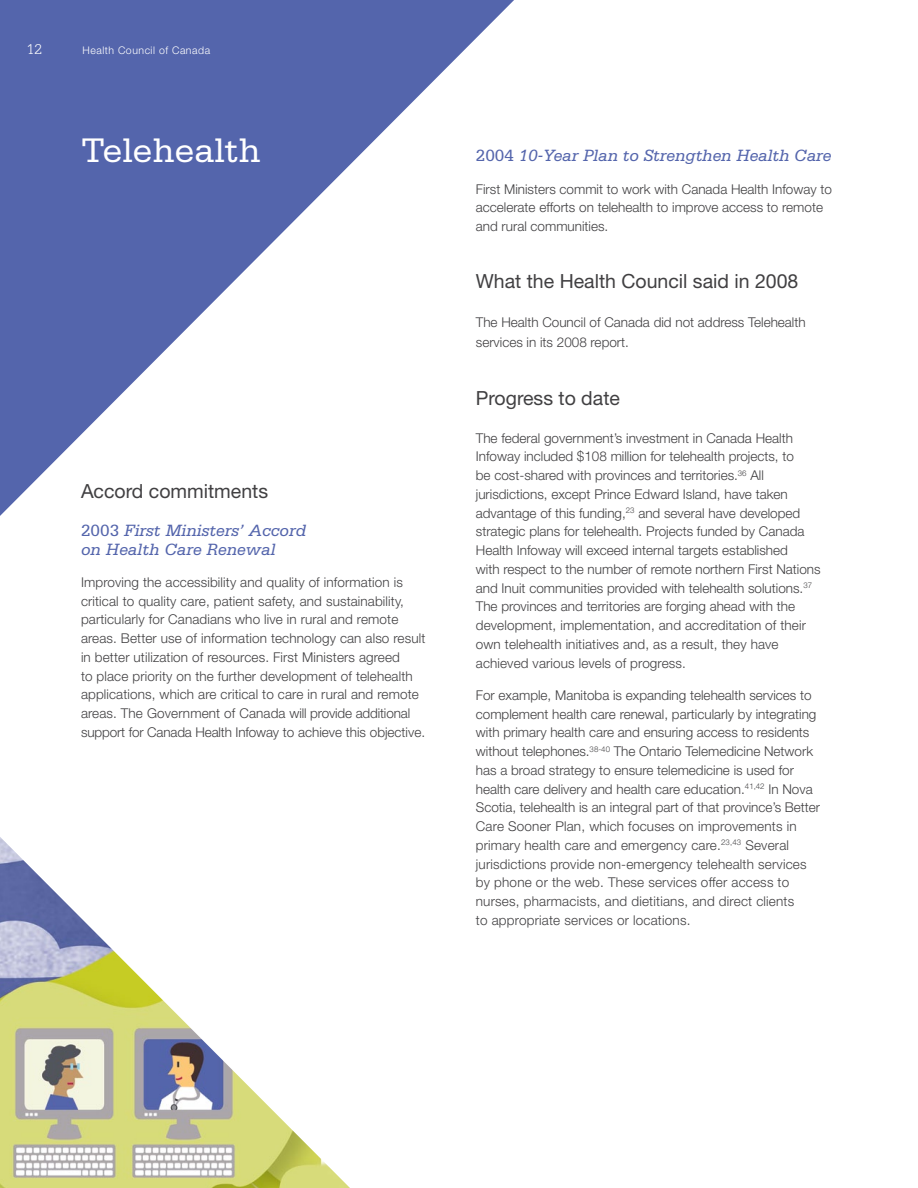
<style>
.page{position:relative;width:918px;height:1188px;background:#fff}
.page>*{position:absolute;margin:0;border:0;box-sizing:border-box;transform-origin:0 0}
.H1_Heading{font:36px "Serifa";color:#fff}
.H2_Headline{font:19.5px "Helvetica Neue";color:#414042}
.H3_Heading{font:italic 17.25px/18.8px "Serifa";color:#5465ac}
.t1{font:300 15px "Serifa";color:#fff}
.Body_copy{font:300 13.5px/18.8px "Helvetica Neue";color:#414042}
.H2_Headline-2{font:300 13.5px/19.5px "Helvetica Neue";color:#414042}
.t2{font:300 10.5px "Helvetica Neue";letter-spacing:.05em;color:#fff}
.s1{font-style:normal}
</style>
<div class="page">
<svg style="left:0;top:0;width:514px;height:516px;fill:#5969ae"></svg>
<img style="left:0;top:837px;width:350px;height:351px">
<p class="t1" style="left:27px;top:41px;width:16px">12</p>
<p class="t2" style="left:82px;top:44px;width:129px">Health Council of Canada</p>
<p class="H1_Heading" style="left:81px;top:130px;width:181px">Telehealth</p>
<p class="H2_Headline" style="left:81px;top:480px;width:189px">Accord commitments</p>
<p class="H3_Heading" style="left:81px;top:521px;width:227px"><span class="s1">2003</span> First Ministers’ Accord on Health Care Renewal</p>
<p class="Body_copy" style="left:81px;top:573px;width:346px">Improving the accessibility and quality of information is critical to quality care, patient safety, and sustainability, particularly for Canadians who live in rural and remote areas. Better use of information technology can also result in better utilization of resources. First Ministers agreed<br>to place priority on the further development of telehealth applications, which are critical to care in rural and remote areas. The Government of Canada will provide additional support for Canada Health Infoway to achieve this objective.</p>
<p class="H3_Heading" style="left:476px;top:146px;width:357px"><span class="s1">2004</span> 10-Year Plan to Strengthen Health Care</p>
<p class="Body_copy" style="left:476px;top:179px;width:358px">First Ministers commit to work with Canada Health Infoway to accelerate efforts on telehealth to improve access to remote and rural communities.</p>
<p class="H2_Headline" style="left:476px;top:269px;width:324px">What the Health Council said in 2008</p>
<p class="H2_Headline-2" style="left:476px;top:312px;width:331px">The Health Council of Canada did not address Telehealth services in its 2008 report.</p>
<p class="H2_Headline" style="left:476px;top:386px;width:146px">Progress to date</p>
<p class="Body_copy" style="left:476px;top:428px;width:346px">The federal government’s investment in Canada Health Infoway included $108 million for telehealth projects, to<br>be cost-shared with provinces and territories.<sup>36</sup> All jurisdictions, except Prince Edward Island, have taken advantage of this funding,<sup>23</sup> and several have developed strategic plans for telehealth. Projects funded by Canada Health Infoway will exceed internal targets established<br>with respect to the number of remote northern First Nations and Inuit communities provided with telehealth solutions.<sup>37<br></sup>The provinces and territories are forging ahead with the development, implementation, and accreditation of their own telehealth initiatives and, as a result, they have achieved various levels of progress.</p>
<p class="Body_copy" style="left:476px;top:685px;width:346px">For example, Manitoba is expanding telehealth services to complement health care renewal, particularly by integrating with primary health care and ensuring access to residents without telephones.<sup>38-40</sup> The Ontario Telemedicine Network has a broad strategy to ensure telemedicine is used for health care delivery and health care education.<sup>41,42</sup> In Nova Scotia, telehealth is an integral part of that province’s Better Care Sooner Plan, which focuses on improvements in primary health care and emergency care.<sup>23,43</sup> Several jurisdictions provide non-emergency telehealth services by phone or the web. These services offer access to nurses, pharmacists, and dietitians, and direct clients<br>to appropriate services or locations.</p>
</div>
